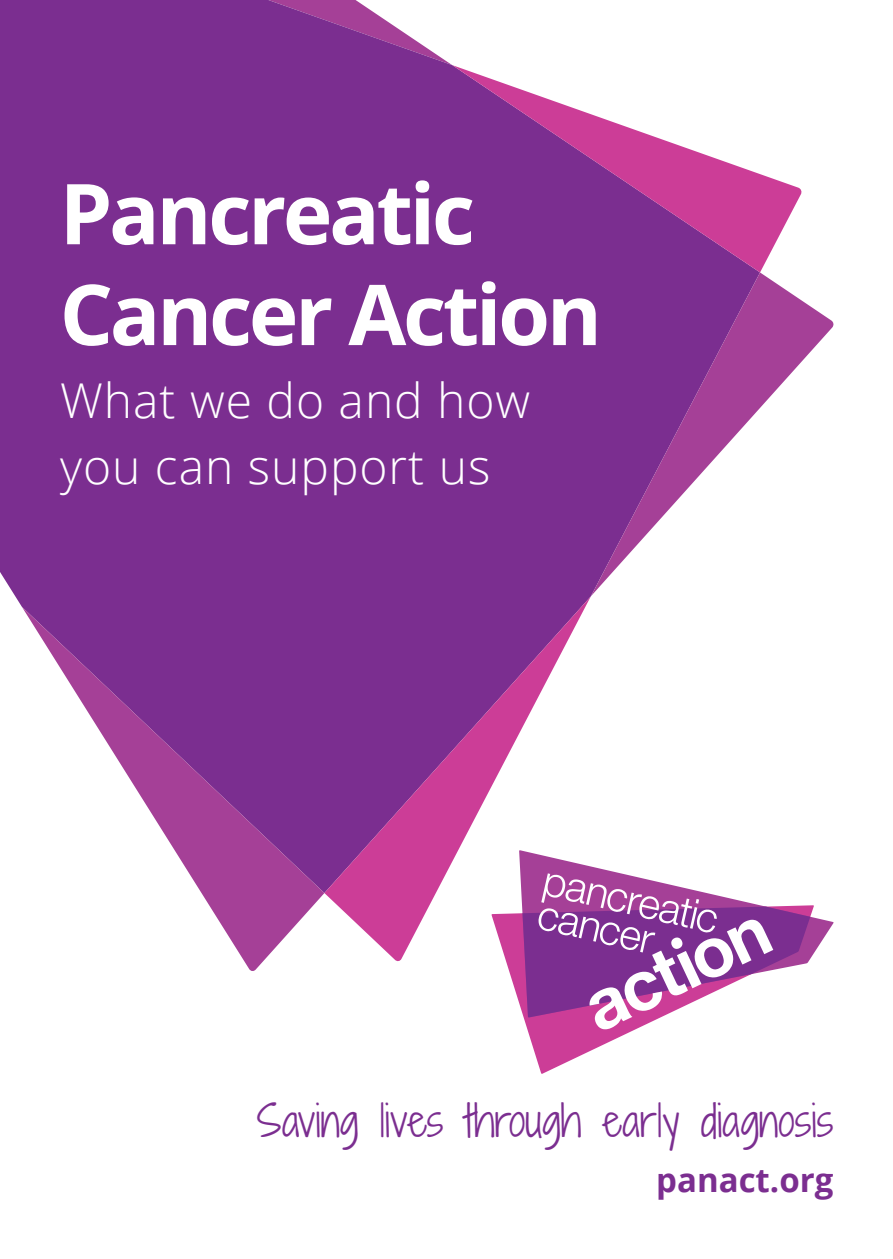
<style>
.page{position:relative;width:893px;height:1259px;background:#fff}
.page>*{position:absolute;margin:0;border:0;box-sizing:border-box;transform-origin:0 0}
.t1{font:700 84px/100.8px "Open Sans";letter-spacing:-.04em;color:#fff}
.t2{font:300 48px/66px "Open Sans";letter-spacing:.02em;color:#fff}
.t3{font:42px "Shadows Into Light Two";color:#7b2e90}
.t4{font:700 33px "Open Sans";color:#7b2e90}
</style>
<div class="page">
<div style="left:0;top:0;width:591px;height:607px;background:#7b2e90"></div>
<svg style="left:452px;top:65px;width:350px;height:207px"></svg>
<svg style="left:324px;top:596px;width:267px;height:366px"></svg>
<svg style="left:22px;top:607px;width:302px;height:364px"></svg>
<svg style="left:591px;top:272px;width:243px;height:324px"></svg>
<svg style="left:491px;top:905px;width:145px;height:169px"></svg>
<svg style="left:519px;top:850px;width:315px;height:167px"></svg>
<svg style="left:522px;top:873px;width:288px;height:156px"></svg>
<p class="t1" style="left:60px;top:161px;width:544px">Pancreatic<br>Cancer Action</p>
<p class="t2" style="left:60px;top:366px;width:472px">What we do and how you can support us</p>
<p class="t3" style="left:257px;top:1089px;width:578px">Saving lives through early diagnosis</p>
<p class="t4" style="left:656px;top:1157px;width:179px">panact.org</p>
</div>
